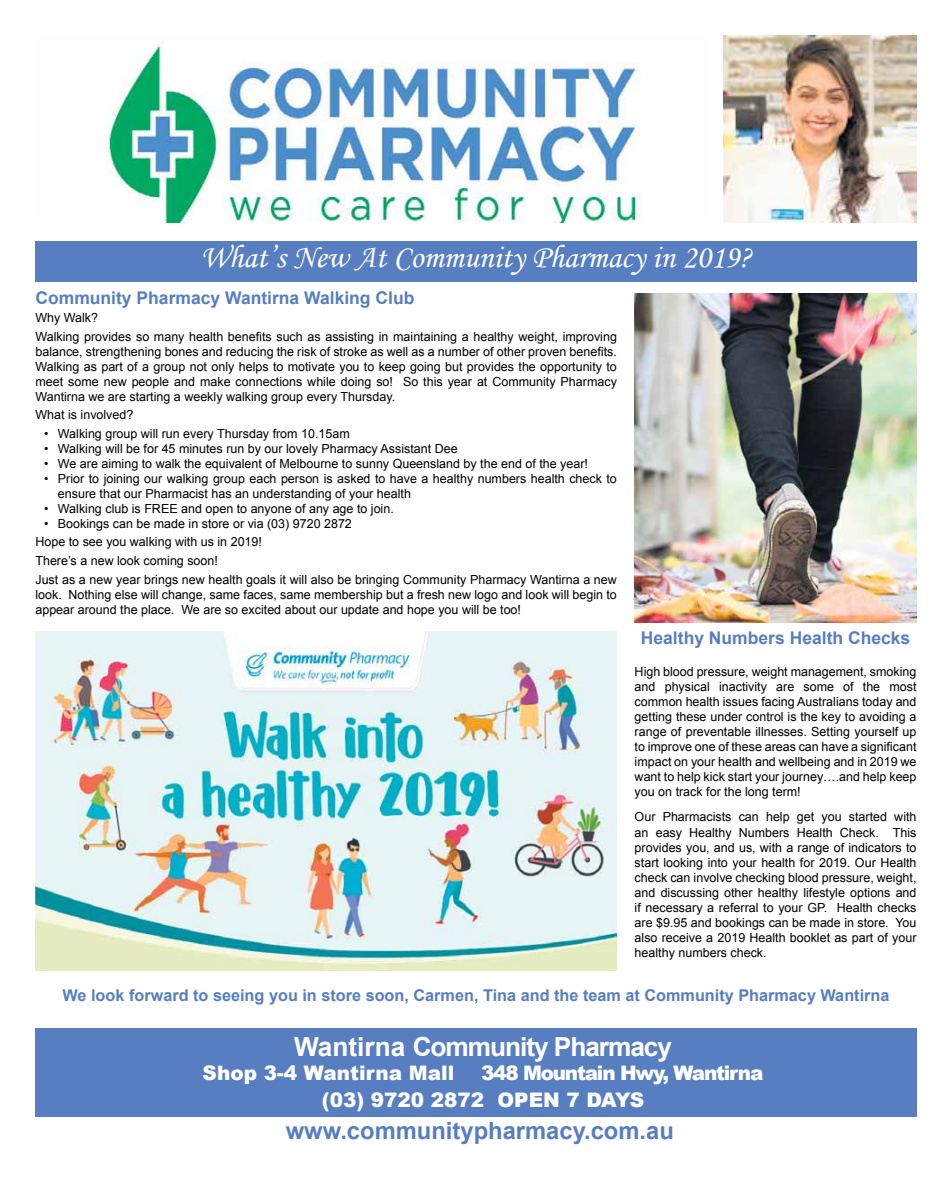
<style>
.page{position:relative;width:952px;height:1183px;background:#fff}
.page>*{position:absolute;margin:0;border:0;box-sizing:border-box;transform-origin:0 0}
.t1{font:32.5px "Monotype Corsiva";color:#fff}
.t2{font:700 26.25px "Arial";letter-spacing:-.04em;color:#fff}
.t3{font:700 23.75px "Arial";color:#577ec0}
.t4{font:900 20px/27.5px "Arial";letter-spacing:-.06em;color:#fff}
.t5{font:900 20px "Arial";letter-spacing:-.005em;color:#fff}
.t6{font:700 17.5px "Arial";color:#577ec0}
.t7{font:700 16.25px "Arial";color:#577ec0}
.t8{font:12.5px/15px "Arial";color:#000}
</style>
<div class="page">
<img style="left:107px;top:41px;width:534px;height:182px">
<div style="left:35px;top:1028px;width:882px;height:88px;background:#577ec0"></div>
<img style="left:723px;top:35px;width:193px;height:188px">
<div style="left:35px;top:241px;width:881px;height:40px;background:#577ec0"></div>
<img style="left:35px;top:631px;width:582px;height:339px">
<img style="left:634px;top:293px;width:282px;height:329px">
<h1 class="t1" style="left:200px;top:237px;width:553px">What’s New At Community Pharmacy in 2019?</h1>
<h3 class="t6" style="left:35px;top:285px;width:380px">Community Pharmacy Wantirna Walking Club</h3>
<p class="t8" style="left:35px;top:308px;width:583px;line-height:18.5px">Why Walk?<br>Walking provides so many health benefits such as assisting in maintaining a healthy weight, improving</p>
<p class="t8" style="left:35px;top:344px;width:583px;text-align:justify">balance, strengthening bones and reducing the risk of stroke as well as a number of other proven benefits.<br>Walking as part of a group not only helps to motivate you to keep going but provides the opportunity to meet some new people and make connections while doing so! So this year at Community Pharmacy Wantirna we are starting a weekly walking group every Thursday.</p>
<p class="t8" style="left:35px;top:407px;width:99px">What is involved?</p>
<p class="t8" style="left:44px;top:426px;width:307px">• Walking group will run every Thursday from 10.15am</p>
<p class="t8" style="left:44px;top:441px;width:415px">• Walking will be for 45 minutes run by our lovely Pharmacy Assistant Dee</p>
<p class="t8" style="left:44px;top:456px;width:545px">• We are aiming to walk the equivalent of Melbourne to sunny Queensland by the end of the year!</p>
<p class="t8" style="left:58px;top:471px;width:560px;text-indent:-14px">• Prior to joining our walking group each person is asked to have a healthy numbers health check to ensure that our Pharmacist has an understanding of your health</p>
<p class="t8" style="left:44px;top:501px;width:351px">• Walking club is FREE and open to anyone of any age to join.</p>
<p class="t8" style="left:35px;top:514px;width:583px;line-height:18.5px;text-indent:9px">• Bookings can be made in store or via (03) 9720 2872<br>Hope to see you walking with us in 2019!<br>There’s a new look coming soon!<br>Just as a new year brings new health goals it will also be bringing Community Pharmacy Wantirna a new</p>
<p class="t8" style="left:35px;top:586px;width:583px">look. Nothing else will change, same faces, same membership but a fresh new logo and look will begin to appear around the place. We are so excited about our update and hope you will be too!</p>
<h3 class="t6" style="left:641px;top:626px;width:271px">Healthy Numbers Health Checks</h3>
<p class="t8" style="left:634px;top:663px;width:283px;text-align:justify">High blood pressure, weight management, smoking and physical inactivity are some of the most common health issues facing Australians today and getting these under control is the key to avoiding a range of preventable illnesses. Setting yourself up to improve one of these areas can have a significant impact on your health and wellbeing and in 2019 we want to help kick start your journey….and help keep you on track for the long term!</p>
<p class="t8" style="left:634px;top:809px;width:283px;text-align:justify">Our Pharmacists can help get you started with an easy Healthy Numbers Health Check. This provides you, and us, with a range of indicators to start looking into your health for 2019. Our Health check can involve checking blood pressure, weight, and discussing other healthy lifestyle options and if necessary a referral to your GP. Health checks are $9.95 and bookings can be made in store. You also receive a 2019 Health booklet as part of your healthy numbers check.</p>
<h3 class="t7" style="left:62px;top:983px;width:828px">We look forward to seeing you in store soon, Carmen, Tina and the team at Community Pharmacy Wantirna</h3>
<h2 class="t2" style="left:294px;top:1028px;width:379px">Wantirna Community Pharmacy</h2>
<h3 class="t5" style="left:203px;top:1057px;width:253px">Shop 3-4 Wantirna Mall</h3>
<h3 class="t4" style="left:322px;top:1057px;width:443px;text-indent:159px">348 Mountain Hwy, Wantirna (03) 9720 2872 OPEN 7 DAYS</h3>
<h3 class="t3" style="left:286px;top:1114px;width:390px">www.communitypharmacy.com.au</h3>
</div>
